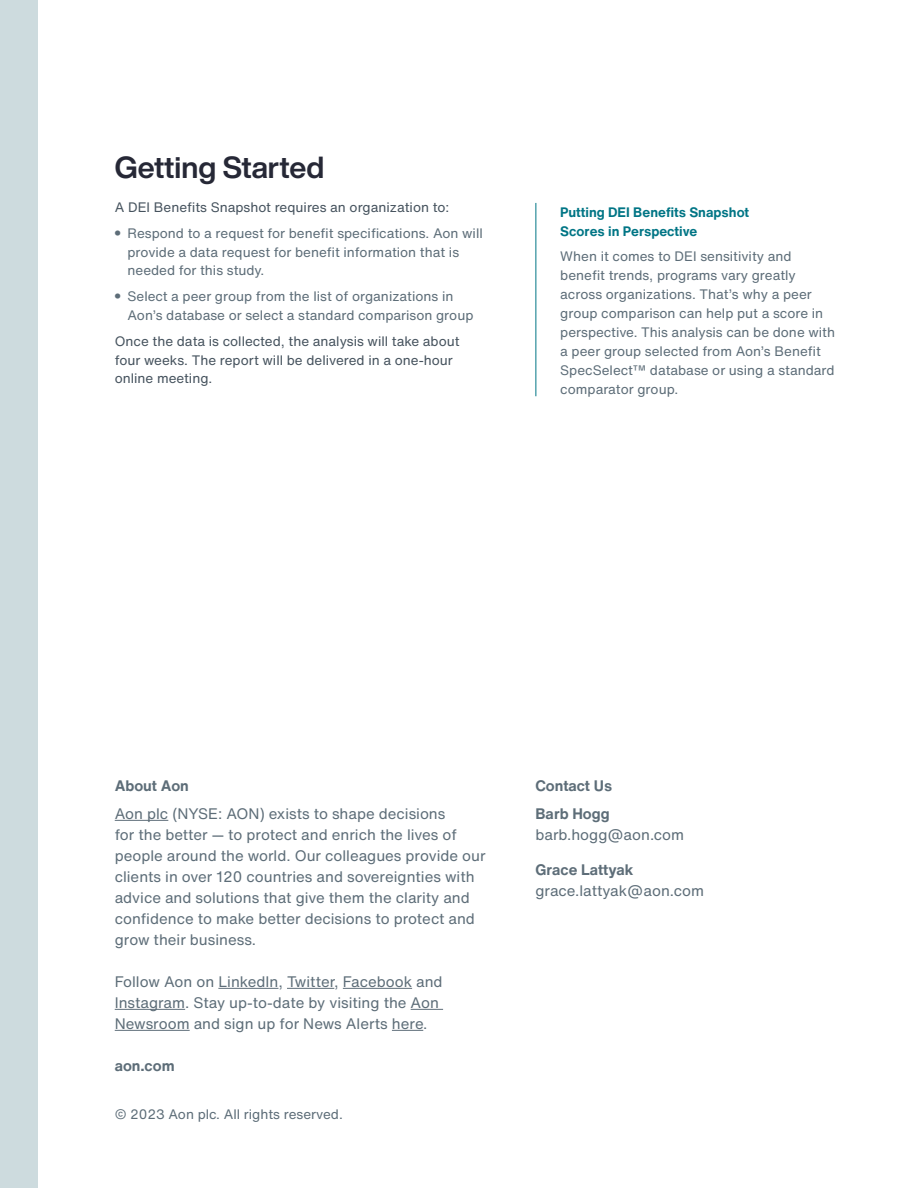
<style>
.page{position:relative;width:918px;height:1188px;background:#fff}
.page>*{position:absolute;margin:0;border:0;box-sizing:border-box;transform-origin:0 0}
.Headline_20pt{font:700 30px "Helvetica Now Display";color:#262836}
.About_body_10pt{font:15px/21px "Helvetica Now Text";color:#5d6d78}
.About_subhead_10pt{font:700 15px "Helvetica Now Text";color:#5d6d78}
.Body_Copy_9pt{font:13.5px/18.9px "Helvetica Now Text";color:#5d6d78}
.Subheading_9pt{font:13.5px/18.9px "Helvetica Now Text";color:#46535e}
.Subheading_9pt_teal{font:700 13.5px/18.9px "Helvetica Now Text";color:#007585}
.Legal_headline{font:13.5px "Helvetica Now Text";color:#5d6d78}
.s1{font-weight:700}
</style>
<div class="page">
<div style="left:0;top:0;width:38px;height:1188px;background:#cddbde"></div>
<hr style="left:536px;top:203px;width:1px;height:193px;background:#007585">
<hr style="left:115px;top:820px;width:53px;height:1px;background:#5d6d78">
<hr style="left:218px;top:988px;width:60px;height:1px;background:#5d6d78">
<hr style="left:287px;top:988px;width:47px;height:1px;background:#5d6d78">
<hr style="left:343px;top:988px;width:69px;height:1px;background:#5d6d78">
<hr style="left:115px;top:1009px;width:70px;height:1px;background:#5d6d78">
<hr style="left:411px;top:1009px;width:32px;height:1px;background:#5d6d78">
<hr style="left:115px;top:1030px;width:75px;height:1px;background:#5d6d78">
<hr style="left:392px;top:1030px;width:31px;height:1px;background:#5d6d78">
<p class="Headline_20pt" style="left:115px;top:147px;width:211px">Getting Started</p>
<p class="Subheading_9pt" style="left:115px;top:198px;width:336px">A DEI Benefits Snapshot requires an organization to:</p>
<p class="Body_Copy_9pt" style="left:128px;top:223px;width:357px;text-indent:-13px"><sup>●</sup> Respond to a request for benefit specifications. Aon will provide a data request for benefit information that is needed for this study.</p>
<p class="Body_Copy_9pt" style="left:128px;top:287px;width:347px;text-indent:-13px"><sup>●</sup> Select a peer group from the list of organizations in<br>Aon’s database or select a standard comparison group</p>
<p class="Subheading_9pt" style="left:115px;top:331px;width:346px">Once the data is collected, the analysis will take about four weeks. The report will be delivered in a one-hour online meeting.</p>
<p class="Subheading_9pt_teal" style="left:560px;top:203px;width:190px">Putting DEI Benefits Snapshot<br>Scores in Perspective</p>
<p class="Body_Copy_9pt" style="left:560px;top:247px;width:276px">When it comes to DEI sensitivity and benefit trends, programs vary greatly across organizations. That’s why a peer group comparison can help put a score in perspective. This analysis can be done with a peer group selected from Aon’s Benefit SpecSelect™ database or using a standard comparator group.</p>
<p class="About_subhead_10pt" style="left:115px;top:775px;width:76px">About Aon</p>
<p class="About_body_10pt" style="left:115px;top:803px;width:372px">Aon plc (NYSE: AON) exists to shape decisions<br>for the better — to protect and enrich the lives of people around the world. Our colleagues provide our clients in over 120 countries and sovereignties with advice and solutions that give them the clarity and confidence to make better decisions to protect and grow their business.</p>
<p class="About_body_10pt" style="left:115px;top:971px;width:329px">Follow Aon on LinkedIn, Twitter, Facebook and<br>Instagram. Stay up-to-date by visiting the Aon<br>Newsroom and sign up for News Alerts here.</p>
<p class="About_subhead_10pt" style="left:115px;top:1056px;width:61px">aon.com</p>
<p class="Legal_headline" style="left:115px;top:1105px;width:230px">© 2023 Aon plc. All rights reserved.</p>
<p class="About_subhead_10pt" style="left:536px;top:775px;width:78px">Contact Us</p>
<p class="About_body_10pt" style="left:536px;top:803px;width:150px"><span class="s1">Barb Hogg </span>barb.hogg@aon.com</p>
<p class="About_body_10pt" style="left:536px;top:860px;width:170px"><span class="s1">Grace Lattyak </span>grace.lattyak@aon.com</p>
</div>
